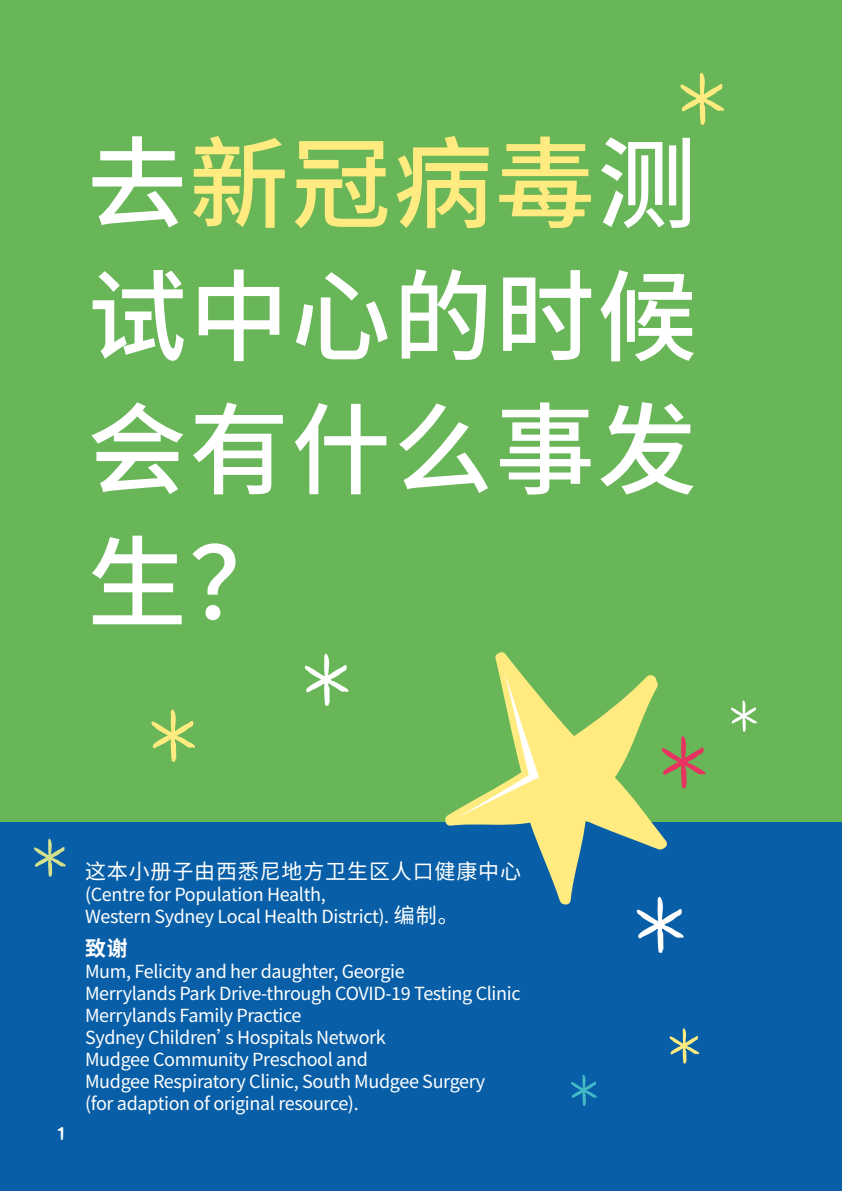
<style>
.page{position:relative;width:842px;height:1191px;background:#69b658}
.page>*{position:absolute;margin:0;border:0;box-sizing:border-box;transform-origin:0 0}
.t1{font:500 100px/133px "Source Han Sans TC";letter-spacing:.02em;color:#fff;text-align:justify}
.t2{font:25px "Little Bird";color:#fff}
.t3{font:21px "Source Han Sans TC";letter-spacing:.04em;color:#fff}
.t4{font:700 21px "Source Han Sans TC";color:#fff}
.t5{font:18px/22px "Source Han Sans TC";letter-spacing:-.02em;color:#fff}
.s1{color:#ffeb7f}
.s2{font-size:21px}
</style>
<div class="page">
<div style="left:0;top:822px;width:842px;height:369px;background:#085fa7"></div>
<svg style="left:680px;top:72px;width:44px;height:53px"></svg>
<svg style="left:34px;top:838px;width:32px;height:38px"></svg>
<svg style="left:305px;top:653px;width:43px;height:53px"></svg>
<svg style="left:731px;top:700px;width:26px;height:31px"></svg>
<svg style="left:445px;top:652px;width:222px;height:253px"></svg>
<svg style="left:637px;top:896px;width:47px;height:57px"></svg>
<svg style="left:458px;top:671px;width:81px;height:146px"></svg>
<svg style="left:661px;top:735px;width:44px;height:53px"></svg>
<svg style="left:669px;top:1028px;width:30px;height:35px"></svg>
<svg style="left:151px;top:709px;width:44px;height:53px"></svg>
<svg style="left:571px;top:1074px;width:26px;height:32px"></svg>
<h1 class="t1" style="left:87px;top:119px;width:612px">去<span class="s1">新冠病毒</span>测试中心的时候会有什么事发生？</h1>
<h2 class="t2" style="left:57px;top:1125px;width:9px">1</h2>
<p class="t3" style="left:85px;top:859px;width:437px">这本小册子由西悉尼地方卫生区人口健康中心</p>
<p class="t5" style="left:85px;top:883px;width:375px">(Centre for Population Health,<br>Western Sydney Local Health District). <span class="s2">编制。</span></p>
<p class="t4" style="left:85px;top:936px;width:44px">致谢</p>
<p class="t5" style="left:85px;top:960px;width:437px">Mum, Felicity and her daughter, Georgie<br>Merrylands Park Drive-through COVID-19 Testing Clinic Merrylands Family Practice<br>Sydney Children’s Hospitals Network<br>Mudgee Community Preschool and<br>Mudgee Respiratory Clinic, South Mudgee Surgery<br>(for adaption of original resource).</p>
</div>
